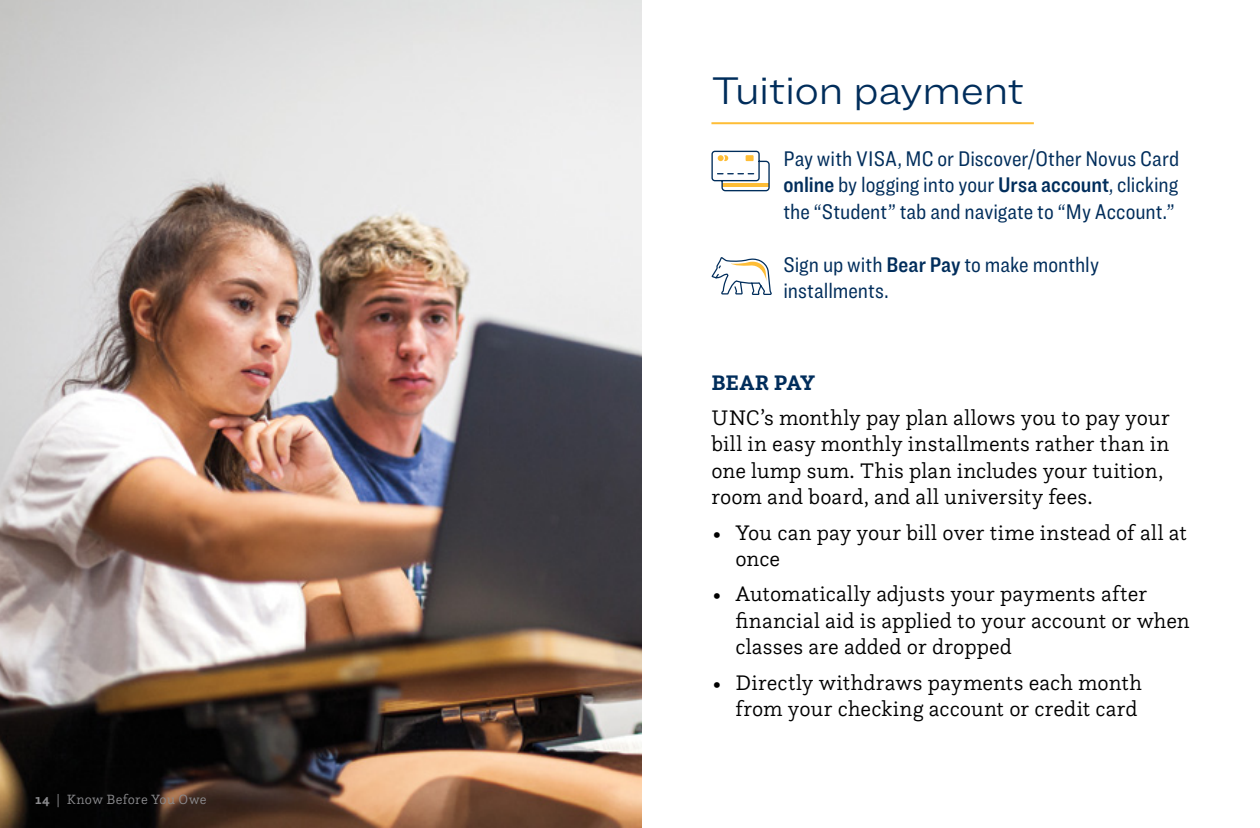
<style>
.page{position:relative;width:1260px;height:828px;background:#fff}
.page>*{position:absolute;margin:0;border:0;box-sizing:border-box;transform-origin:0 0}
.t1{font:300 40px "Ringside Wide";letter-spacing:-.025em;color:#002d5b}
.t2{font:300 22px/26.4px "Questa Slab";letter-spacing:.005em;color:#000}
.t3{font:22px/26.4px "Ringside Condensed";color:#002d5b;text-align:justify}
.t4{font:700 22px "Questa Slab";letter-spacing:-.005em;color:#002d5b}
.t5{font:300 14px "Questa Slab";letter-spacing:.02em;color:#8a8a8d}
.s1{font-weight:700}
.s2{font-family:"Ringside Condensed Semi"}
</style>
<div class="page">
<hr style="left:711px;top:122px;width:323px;height:2px;background:#febd36">
<svg style="left:711px;top:150px;width:59px;height:42px"></svg>
<div style="left:746px;top:155px;width:8px;height:6px;background:#febd36"></div>
<svg style="left:711px;top:257px;width:61px;height:38px"></svg>
<img style="left:0;top:0;width:642px;height:828px">
<p class="t5" style="left:35px;top:791px;width:173px"><span class="s1">14</span> | Know Before You Owe</p>
<h1 class="t1" style="left:711px;top:61px;width:315px">Tuition payment</h1>
<p class="t3" style="left:783px;top:145px;width:397px">Pay with VISA, MC or Discover/Other Novus Card <span class="s2">online</span> by logging into your <span class="s2">Ursa account</span>, clicking the “Student” tab and navigate to “My Account.”</p>
<p class="t3" style="left:783px;top:251px;width:317px">Sign up with <span class="s2">Bear Pay</span> to make monthly installments.</p>
<p class="t4" style="left:711px;top:368px;width:105px">BEAR PAY</p>
<p class="t2" style="left:711px;top:404px;width:460px">UNC’s monthly pay plan allows you to pay your bill in easy monthly installments rather than in one lump sum. This plan includes your tuition, room and board, and all university fees.</p>
<p class="t2" style="left:735px;top:518px;width:453px;text-indent:-24px">• You can pay your bill over time instead of all at once</p>
<p class="t2" style="left:735px;top:580px;width:456px;text-indent:-24px">• Automatically adjusts your payments after financial aid is applied to your account or when classes are added or dropped</p>
<p class="t2" style="left:711px;top:668px;width:432px;text-align:right">• Directly withdraws payments each month from your checking account or credit card</p>
</div>
